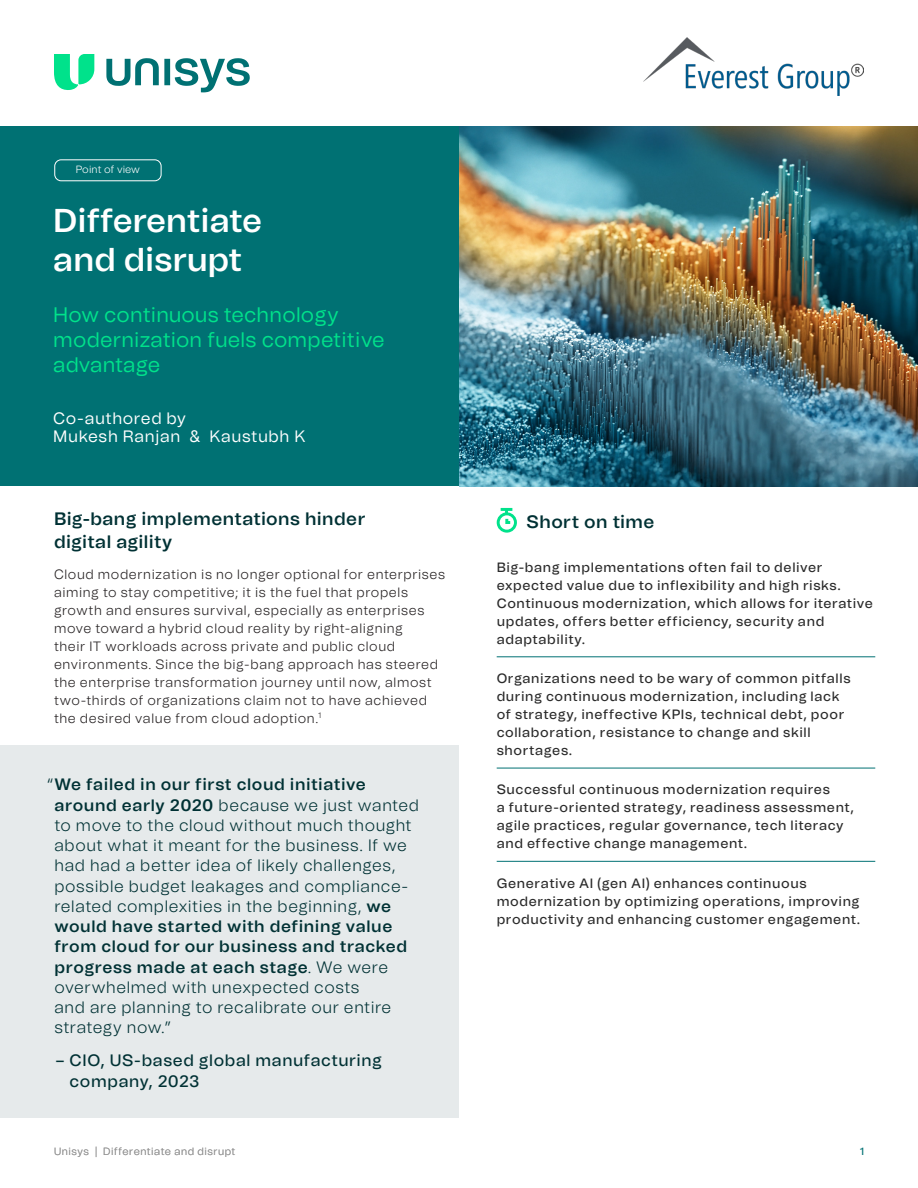
<style>
.page{position:relative;width:918px;height:1188px;background:#fff}
.page>*{position:absolute;margin:0;border:0;box-sizing:border-box;transform-origin:0 0}
.t1{font:600 33px/39px "Unisys";color:#fff}
.SubTitle{font:21px/25.2px "Unisys";letter-spacing:.01em;color:#00e28b}
.Sub_Head_1{font:600 18px/22.5px "Unisys";letter-spacing:.025em;color:#003134}
.t2{font:300 16.5px/20.2px "Unisys";letter-spacing:.035em;color:#003134}
.t3{font:500 16.5px/20.2px "Unisys";letter-spacing:.035em;color:#003134}
.Body_Text{font:16.5px/18px "Unisys";letter-spacing:.035em;color:#fff}
.Bullet_-_Highlights{font:500 13.5px/18px "Unisys";letter-spacing:.045em;color:#2a2a2a}
.Body_Text-2{font:300 13.5px/18px "Unisys";letter-spacing:.045em;color:#231f20}
.Bullet_-_Highlights_last_line{font:500 13.5px/18px "Unisys";letter-spacing:.04em;color:#2a2a2a}
.Job_Code{font:300 10.5px "Unisys";letter-spacing:.05em;color:#949494}
.Asset_Type{font:300 10.5px "Unisys";letter-spacing:-.01em;color:#fff}
.t4{font:500 10.5px "Unisys";color:#007173}
.s1{font-weight:600}
</style>
<div class="page">
<img style="left:459px;top:126px;width:459px;height:360px">
<div style="left:0;top:126px;width:459px;height:360px;background:#007173"></div>
<svg style="left:54px;top:54px;width:40px;height:36px"></svg>
<svg style="left:106px;top:58px;width:144px;height:34px"></svg>
<img style="left:644px;top:37px;width:220px;height:59px">
<div style="left:0;top:746px;width:459px;height:372px;background:#e6eaeb"></div>
<hr style="left:497px;top:657px;width:378px;height:1px;background:#007173">
<hr style="left:497px;top:768px;width:378px;height:1px;background:#007173">
<hr style="left:497px;top:861px;width:378px;height:1px;background:#007173">
<svg style="left:497px;top:508px;width:20px;height:25px"></svg>
<div style="left:54px;top:159px;width:107px;height:22px;border:1px solid #fff;border-radius:6px"></div>
<p class="Asset_Type" style="left:76px;top:162px;width:66px">Point of view</p>
<p class="t1" style="left:53px;top:200px;width:210px">Differentiate and disrupt</p>
<p class="SubTitle" style="left:53px;top:301px;width:333px">How continuous technology modernization fuels competitive advantage</p>
<p class="Body_Text" style="left:53px;top:409px;width:254px">Co-authored by<br>Mukesh Ranjan &amp; Kaustubh K</p>
<p class="Sub_Head_1" style="left:54px;top:507px;width:313px">Big-bang implementations hinder digital agility</p>
<p class="Body_Text-2" style="left:54px;top:565px;width:393px">Cloud modernization is no longer optional for enterprises aiming to stay competitive; it is the fuel that propels growth and ensures survival, especially as enterprises move toward a hybrid cloud reality by right-aligning<br>their IT workloads across private and public cloud environments. Since the big-bang approach has steered the enterprise transformation journey until now, almost two-thirds of organizations claim not to have achieved the desired value from cloud adoption.<sup>1</sup></p>
<p class="t2" style="left:54px;top:774px;width:366px;text-indent:-8px">“<span class="s1">We failed in our first cloud initiative around early 2020</span> because we just wanted to move to the cloud without much thought about what it meant for the business. If we had had a better idea of likely challenges, possible budget leakages and compliance&shy;related complexities in the beginning, <span class="s1">we would have started with defining value from cloud for our business and tracked progress made at each stage</span>. We were overwhelmed with unexpected costs<br>and are planning to recalibrate our entire strategy now.”</p>
<p class="t3" style="left:70px;top:1050px;width:314px;text-indent:-14px">– CIO, US-based global manufacturing company, 2023</p>
<p class="Sub_Head_1" style="left:527px;top:510px;width:129px">Short on time</p>
<p class="Bullet_-_Highlights" style="left:497px;top:558px;width:378px">Big-bang implementations often fail to deliver expected value due to inflexibility and high risks.<br>Continuous modernization, which allows for iterative updates, offers better efficiency, security and adaptability.</p>
<p class="Bullet_-_Highlights" style="left:497px;top:669px;width:355px">Organizations need to be wary of common pitfalls during continuous modernization, including lack of strategy, ineffective KPIs, technical debt, poor collaboration, resistance to change and skill shortages.</p>
<p class="Bullet_-_Highlights" style="left:497px;top:780px;width:359px">Successful continuous modernization requires<br>a future-oriented strategy, readiness assessment, agile practices, regular governance, tech literacy and effective change management.</p>
<p class="Bullet_-_Highlights_last_line" style="left:497px;top:874px;width:365px">Generative AI (gen AI) enhances continuous modernization by optimizing operations, improving productivity and enhancing customer engagement.</p>
<p class="Job_Code" style="left:54px;top:1144px;width:183px">Unisys | Differentiate and disrupt</p>
<p class="t4" style="left:860px;top:1144px;width:6px">1</p>
</div>
